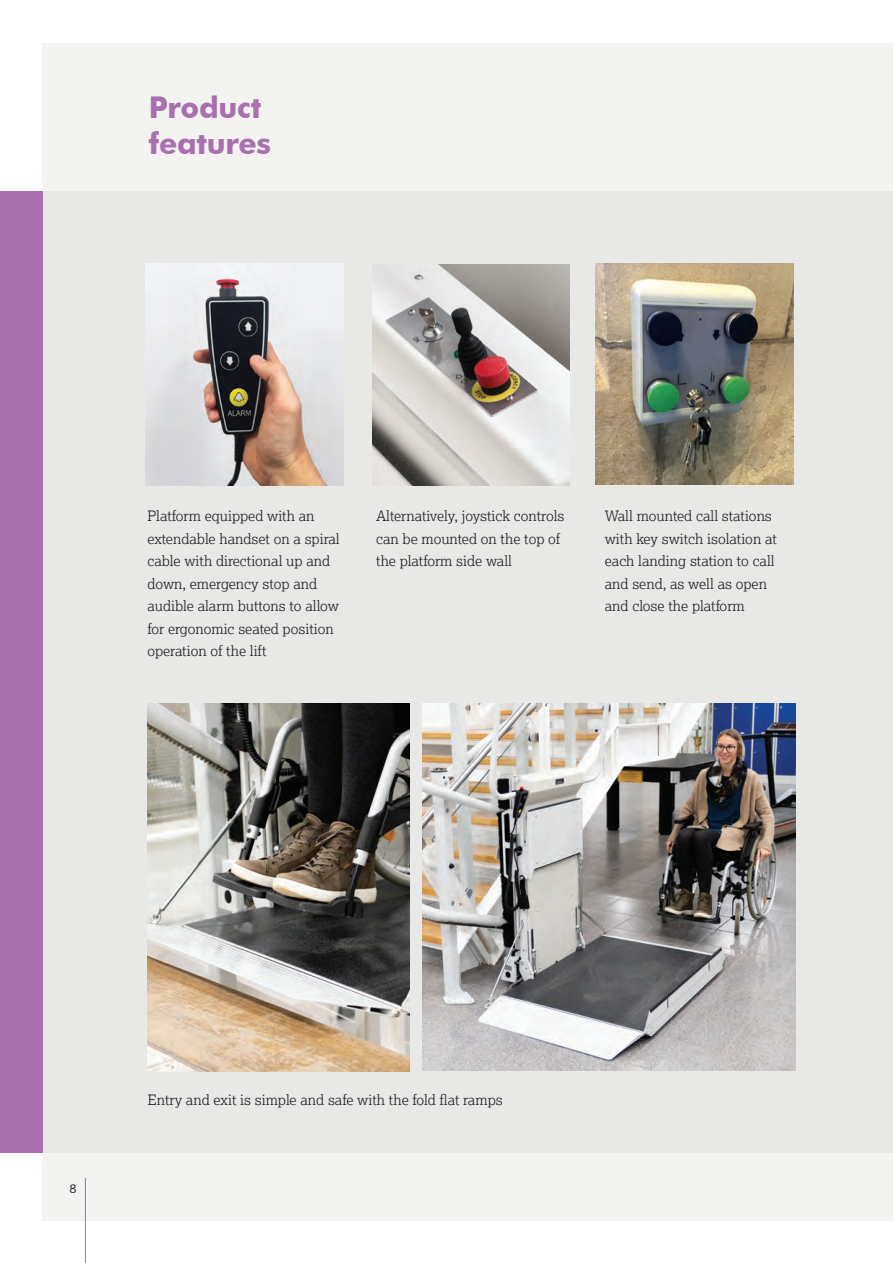
<style>
.page{position:relative;width:893px;height:1263px;background:#fff}
.page>*{position:absolute;margin:0;border:0;box-sizing:border-box;transform-origin:0 0}
.t1{font:700 30px "Futura BT";letter-spacing:-.01em;color:#a96fae}
.t2{font:300 14.25px/22.5px "Lexia";color:#231f20}
.t3{font:12px "Futura BT";color:#231f20}
</style>
<div class="page">
<div style="left:43px;top:43px;width:850px;height:1177px;background:#f3f3f2"></div>
<div style="left:43px;top:191px;width:850px;height:961px;background:#e8e8e6"></div>
<div style="left:0;top:191px;width:43px;height:961px;background:#a96fae"></div>
<hr style="left:85px;top:1178px;width:1px;height:85px;background:#a96fae">
<img style="left:146px;top:264px;width:197px;height:221px">
<img style="left:373px;top:264px;width:197px;height:221px">
<img style="left:595px;top:264px;width:198px;height:221px">
<img style="left:422px;top:704px;width:373px;height:366px">
<img style="left:148px;top:704px;width:262px;height:367px">
<p class="t1" style="left:149px;top:89px;width:114px">Product</p>
<p class="t1" style="left:149px;top:125px;width:124px">features</p>
<p class="t2" style="left:147px;top:504px;width:194px">Platform equipped with an extendable handset on a spiral cable with directional up and down, emergency stop and audible alarm buttons to allow for ergonomic seated position operation of the lift</p>
<p class="t2" style="left:376px;top:504px;width:190px">Alternatively, joystick controls can be mounted on the top of the platform side wall</p>
<p class="t2" style="left:605px;top:504px;width:173px">Wall mounted call stations with key switch isolation at each landing station to call and send, as well as open and close the platform</p>
<p class="t3" style="left:69px;top:1182px;width:9px">8</p>
<p class="t2" style="left:148px;top:1088px;width:356px">Entry and exit is simple and safe with the fold flat ramps</p>
</div>
